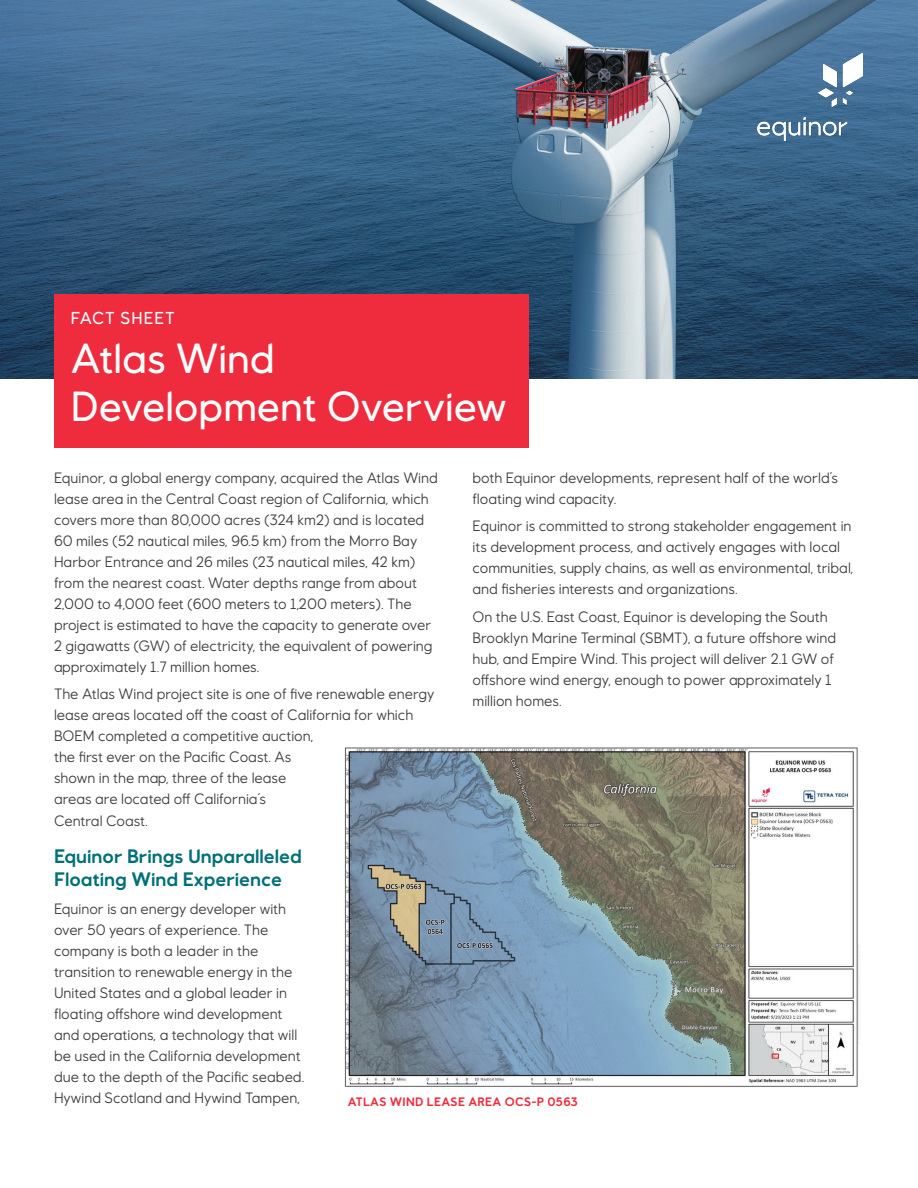
<style>
.page{position:relative;width:918px;height:1188px;background:#fff}
.page>*{position:absolute;margin:0;border:0;box-sizing:border-box;transform-origin:0 0}
.t1{font:500 42px/48px "Equinor";color:#fff}
.t2{font:700 19.5px/23.4px "Equinor";color:#007078}
.t3{font:500 17.25px "Equinor";letter-spacing:.06em;color:#fff}
.t4{font:15px/21px "Equinor";color:#3e3e3f}
.t5{font:700 12.3px "Equinor";letter-spacing:.025em;color:#ee2c3d}
</style>
<div class="page">
<img style="left:0;top:0;width:918px;height:379px">
<img style="left:757px;top:54px;width:106px;height:86px">
<div style="left:54px;top:294px;width:475px;height:153px;background:#ee2c3d"></div>
<img style="left:345px;top:747px;width:515px;height:340px">
<p class="t3" style="left:71px;top:308px;width:105px">FACT SHEET</p>
<h1 class="t1" style="left:71px;top:334px;width:438px">Atlas Wind<br>Development Overview</h1>
<p class="t4" style="left:472px;top:467px;width:367px">both Equinor developments, represent half of the world’s floating wind capacity.</p>
<p class="t4" style="left:472px;top:516px;width:383px">Equinor is committed to strong stakeholder engagement in its development process, and actively engages with local communities, supply chains, as well as environmental, tribal, and fisheries interests and organizations.</p>
<p class="t4" style="left:472px;top:606px;width:365px">On the U.S. East Coast, Equinor is developing the South Brooklyn Marine Terminal (SBMT), a future offshore wind hub, and Empire Wind. This project will deliver 2.1 GW of offshore wind energy, enough to power approximately 1 million homes.</p>
<p class="t4" style="left:54px;top:467px;width:385px">Equinor, a global energy company, acquired the Atlas Wind lease area in the Central Coast region of California, which covers more than 80,000 acres (324 km2) and is located 60 miles (52 nautical miles, 96.5 km) from the Morro Bay Harbor Entrance and 26 miles (23 nautical miles, 42 km) from the nearest coast. Water depths range from about 2,000 to 4,000 feet (600 meters to 1,200 meters). The project is estimated to have the capacity to generate over 2 gigawatts (GW) of electricity, the equivalent of powering approximately 1.7 million homes.</p>
<p class="t4" style="left:54px;top:684px;width:382px">The Atlas Wind project site is one of five renewable energy lease areas located off the coast of California for which BOEM completed a competitive auction,<br>the first ever on the Pacific Coast. As<br>shown in the map, three of the lease<br>areas are located off California’s<br>Central Coast.</p>
<h2 class="t2" style="left:54px;top:844px;width:249px">Equinor Brings Unparalleled<br>Floating Wind Experience</h2>
<p class="t4" style="left:54px;top:898px;width:252px">Equinor is an energy developer with over 50 years of experience. The company is both a leader in the transition to renewable energy in the United States and a global leader in floating offshore wind development and operations, a technology that will be used in the California development due to the depth of the Pacific seabed.<br>Hywind Scotland and Hywind Tampen,</p>
<p class="t5" style="left:348px;top:1094px;width:231px">ATLAS WIND LEASE AREA OCS-P 0563</p>
</div>
